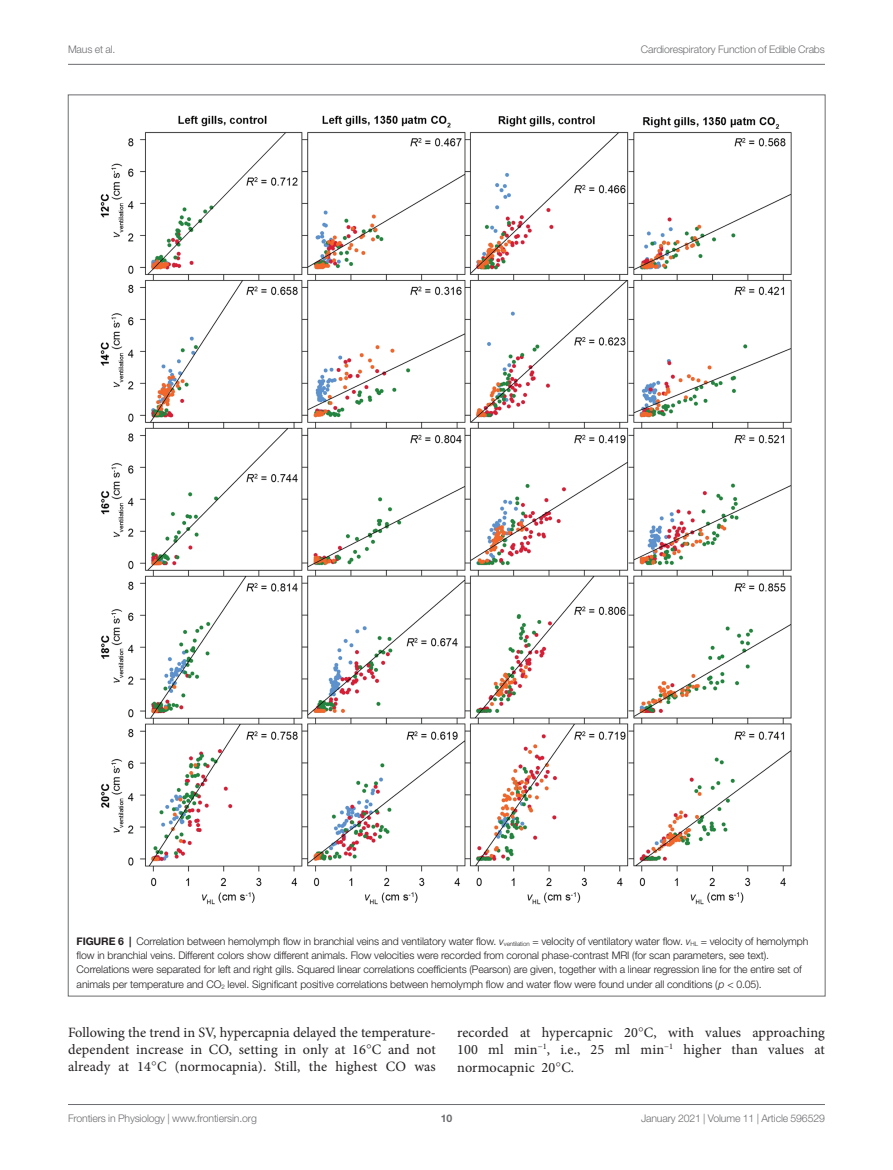
<style>
.page{position:relative;width:893px;height:1170px;background:#fff}
.page>*{position:absolute;margin:0;border:0;box-sizing:border-box;transform-origin:0 0}
.TEXT{font:14.25px/17.2px "Minion Pro";letter-spacing:.01em;color:#231f20;text-align:justify}
.FIG_LEG{font:300 10.5px/14.2px "Helvetica Neue LT Std";letter-spacing:-.01em;color:#231f20}
.t1{font:300 10.5px "Helvetica Neue LT Std";letter-spacing:-.015em;color:#6c6d70}
.t2{font:700 10.5px "Helvetica Neue LT Std";color:#6c6d70}
.s1{font-weight:700}
.s2{font-style:italic}
.s3{font-family:"STIX General"}
</style>
<div class="page">
<hr style="left:68px;top:64px;width:757px;height:1px;background:#6c6d70">
<hr style="left:68px;top:1104px;width:757px;height:1px;background:#6c6d70">
<img style="left:100px;top:115px;width:692px;height:790px">
<p class="t1" style="left:68px;top:42px;width:49px">Maus et al.</p>
<p class="t1" style="left:641px;top:42px;width:185px">Cardiorespiratory Function of Edible Crabs</p>
<p class="FIG_LEG" style="left:77px;top:933px;width:733px"><span class="s1">FIGURE 6 |</span> Correlation between hemolymph flow in branchial veins and ventilatory water flow. <span class="s2">v</span><sub>ventilation</sub> = velocity of ventilatory water flow. <span class="s2">v</span><sub>HL</sub> = velocity of hemolymph flow in branchial veins. Different colors show different animals. Flow velocities were recorded from coronal phase-contrast MRI (for scan parameters, see text).<br>Correlations were separated for left and right gills. Squared linear correlations coefficients (Pearson) are given, together with a linear regression line for the entire set of animals per temperature and CO<sub>2</sub> level. Significant positive correlations between hemolymph flow and water flow were found under all conditions (<span class="s2">p</span> &lt; 0.05).</p>
<p class="TEXT" style="left:68px;top:1023px;width:369px">Following the trend in SV, hypercapnia delayed the temperature&shy;dependent increase in CO, setting in only at 16<span class="s3">°</span>C and not already at 14<span class="s3">°</span>C (normocapnia). Still, the highest CO was</p>
<p class="TEXT" style="left:457px;top:1023px;width:369px">recorded at hypercapnic 20<span class="s3">°</span>C, with values approaching 100 ml min<sup>−1</sup>, i.e., 25 ml min<sup>−1</sup> higher than values at normocapnic 20<span class="s3">°</span>C.</p>
<p class="t1" style="left:68px;top:1111px;width:190px">Frontiers in Physiology | www.frontiersin.org</p>
<p class="t2" style="left:441px;top:1111px;width:13px">10</p>
<p class="t1" style="left:641px;top:1111px;width:185px">January 2021 | Volume 11 | Article 596529</p>
</div>
